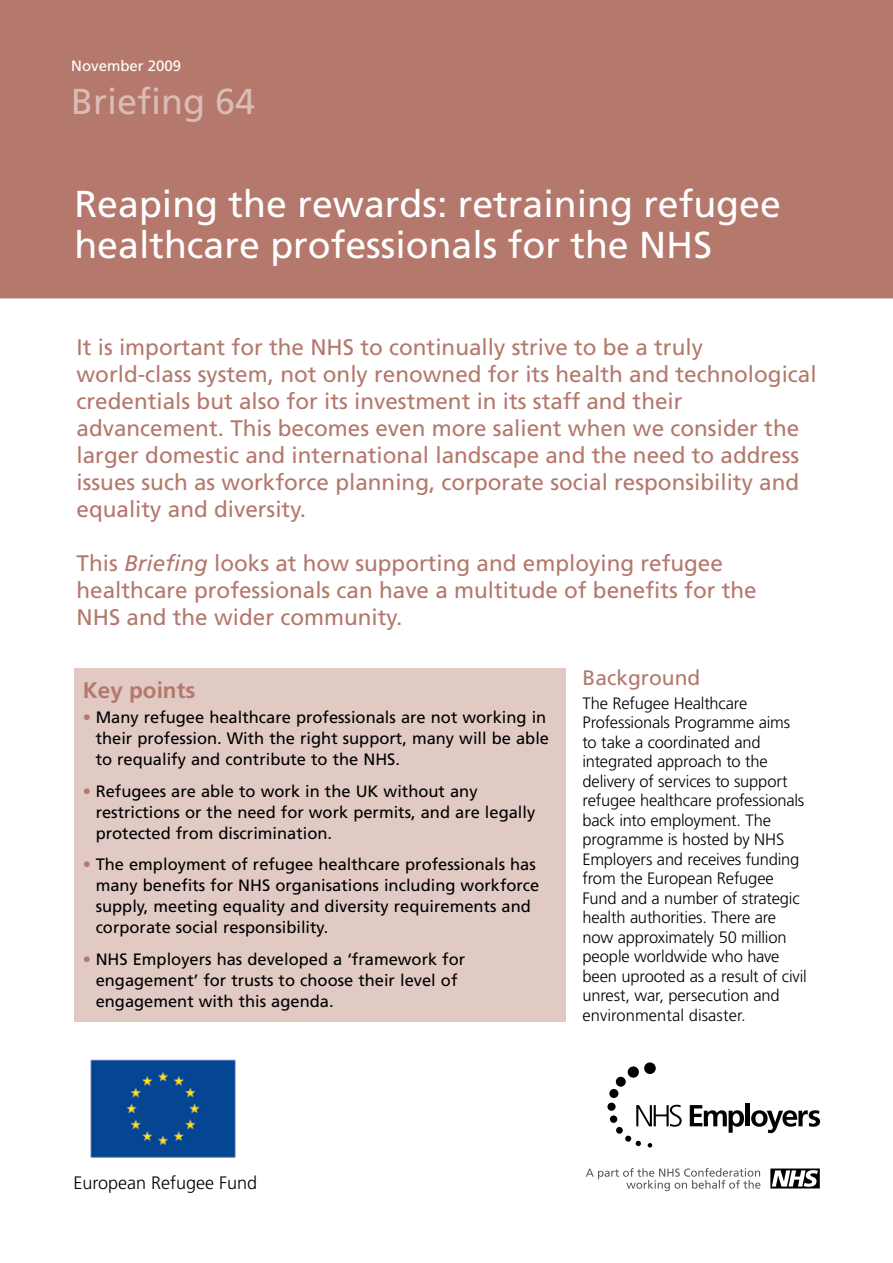
<style>
.page{position:relative;width:893px;height:1263px;background:#fff}
.page>*{position:absolute;margin:0;border:0;box-sizing:border-box;transform-origin:0 0}
.t1{font:37.5px/40.5px "Frutiger LT";color:#fff}
.t2{font:36px "Frutiger LT";color:#dabbb5}
.t3{font:22.5px/27px "Frutiger LT";color:#b4786c}
.t4{font:700 22.5px "Frutiger LT";color:#b4786c}
.t5{font:21px "Frutiger LT";color:#b4786c}
.t6{font:300 18px "Frutiger LT";color:#000}
.t7{font:16.5px/21px "Frutiger LT";color:#000}
.t8{font:300 16.5px/19.5px "Frutiger LT";letter-spacing:-.01em;color:#000}
.t9{font:15px "Frutiger LT";color:#fff}
.s1{font-style:italic}
.s2{font-weight:300;color:#b4786c}
</style>
<div class="page">
<div style="left:74px;top:668px;width:492px;height:354px;background:#e1c9c4"></div>
<svg style="left:636px;top:1105px;width:46px;height:22px"></svg>
<svg style="left:690px;top:1105px;width:54px;height:28px"></svg>
<hr style="left:745px;top:1103px;width:4px;height:23px;background:#000">
<svg style="left:751px;top:1110px;width:69px;height:23px"></svg>
<svg style="left:648px;top:1143px;width:4px;height:4px"></svg>
<div style="left:607px;top:1103px;width:9px;height:8px;background:#000;border-radius:50%"></div>
<div style="left:609px;top:1089px;width:9px;height:9px;background:#000;border-radius:50%"></div>
<div style="left:616px;top:1077px;width:10px;height:10px;background:#000;border-radius:50%"></div>
<div style="left:628px;top:1066px;width:11px;height:12px;background:#000;border-radius:50%"></div>
<svg style="left:625px;top:1136px;width:16px;height:10px"></svg>
<div style="left:616px;top:1127px;width:7px;height:7px;background:#000;border-radius:50%"></div>
<div style="left:610px;top:1115px;width:7px;height:8px;background:#000;border-radius:50%"></div>
<div style="left:644px;top:1062px;width:12px;height:12px;background:#000;border-radius:50%"></div>
<div style="left:770px;top:1168px;width:50px;height:20px;background:#000"></div>
<svg style="left:772px;top:1170px;width:46px;height:17px"></svg>
<svg style="left:586px;top:1168px;width:174px;height:23px"></svg>
<img style="left:90px;top:1059px;width:146px;height:99px">
<div style="left:0;top:0;width:893px;height:298px;background:#b4786c"></div>
<p class="t9" style="left:71px;top:57px;width:112px">November 2009</p>
<h2 class="t2" style="left:71px;top:80px;width:185px">Briefing 64</h2>
<h1 class="t1" style="left:74px;top:184px;width:708px">Reaping the rewards: retraining refugee healthcare professionals for the NHS</h1>
<p class="t3" style="left:77px;top:334px;width:742px">It is important for the NHS to continually strive to be a truly world-class system, not only renowned for its health and technological credentials but also for its investment in its staff and their advancement. This becomes even more salient when we consider the larger domestic and international landscape and the need to address issues such as workforce planning, corporate social responsibility and equality and diversity.</p>
<h3 class="t3" style="left:77px;top:550px;width:682px">This <span class="s1">Briefing</span> looks at how supporting and employing refugee healthcare professionals can have a multitude of benefits for the<br>NHS and the wider community.</h3>
<h3 class="t4" style="left:83px;top:677px;width:114px">Key points</h3>
<p class="t7" style="left:96px;top:707px;width:455px;text-indent:-13px"><span class="s2">•</span> Many refugee healthcare professionals are not working in their profession. With the right support, many will be able to requalify and contribute to the NHS.</p>
<p class="t7" style="left:96px;top:781px;width:441px;text-indent:-13px"><span class="s2">•</span> Refugees are able to work in the UK without any restrictions or the need for work permits, and are legally protected from discrimination.</p>
<p class="t7" style="left:96px;top:854px;width:445px;text-indent:-13px"><span class="s2">•</span> The employment of refugee healthcare professionals has many benefits for NHS organisations including workforce supply, meeting equality and diversity requirements and corporate social responsibility.</p>
<p class="t7" style="left:96px;top:949px;width:371px;text-indent:-13px"><span class="s2">•</span> NHS Employers has developed a ‘framework for engagement’ for trusts to choose their level of engagement with this agenda.</p>
<p class="t5" style="left:582px;top:665px;width:119px">Background</p>
<p class="t8" style="left:582px;top:693px;width:226px">The Refugee Healthcare<br>Professionals Programme aims to take a coordinated and integrated approach to the delivery of services to support refugee healthcare professionals back into employment. The programme is hosted by NHS<br>Employers and receives funding from the European Refugee<br>Fund and a number of strategic health authorities. There are now approximately 50 million people worldwide who have been uprooted as a result of civil unrest, war, persecution and environmental disaster.</p>
<p class="t6" style="left:73px;top:1173px;width:185px">European Refugee Fund</p>
</div>
